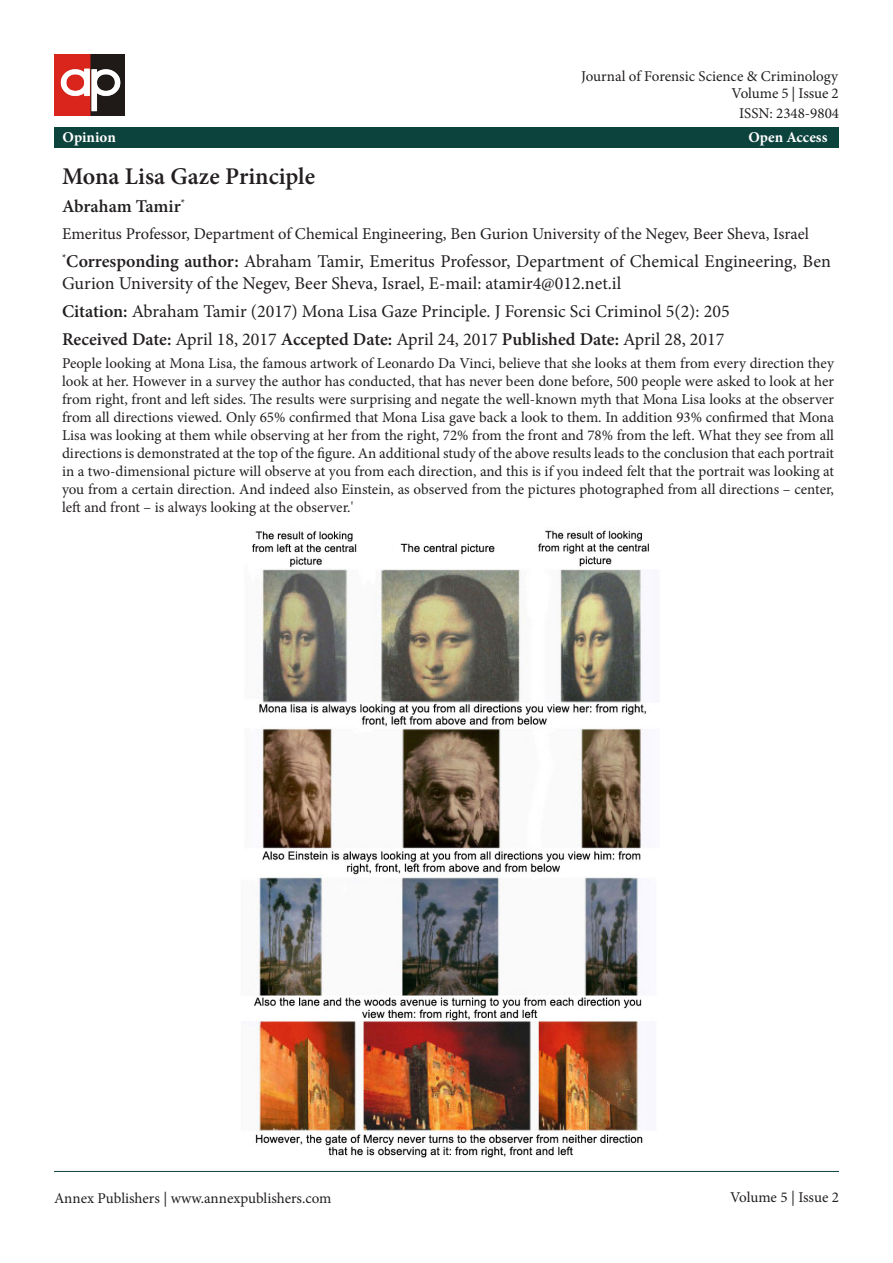
<style>
.page{position:relative;width:893px;height:1263px;background:#fff}
.page>*{position:absolute;margin:0;border:0;box-sizing:border-box;transform-origin:0 0}
.t1{font:600 24px "Minion Pro";color:#231f20}
.t2{font:18px/21.6px "Minion Pro";color:#231f20}
.t3{font:600 18px "Minion Pro";color:#231f20}
.t4{font:16.5px "Minion Pro";color:#231f20}
.t5{font:15px/18px "Minion Pro";color:#231f20;text-align:justify}
.t6{font:700 15px "Minion Pro";color:#fff}
.s1{font-weight:600}
.s2{font-weight:400}
</style>
<div class="page">
<hr style="left:54px;top:1171px;width:785px;height:1px;background:#0d433d">
<img style="left:54px;top:54px;width:71px;height:62px">
<div style="left:54px;top:127px;width:785px;height:20px;background:#0d433d"></div>
<img style="left:252px;top:530px;width:397px;height:628px">
<p class="t5" style="left:581px;top:67px;width:259px">Journal of Forensic Science &amp; Criminology</p>
<p class="t5" style="left:739px;top:104px;width:101px">ISSN: 2348-9804</p>
<p class="t5" style="left:732px;top:85px;width:109px">Volume 5 | Issue 2</p>
<p class="t6" style="left:63px;top:127px;width:55px">Opinion</p>
<p class="t6" style="left:748px;top:127px;width:81px">Open Access</p>
<p class="t1" style="left:62px;top:160px;width:255px">Mona Lisa Gaze Principle</p>
<p class="t3" style="left:62px;top:194px;width:124px">Abraham Tamir<sup>*</sup></p>
<p class="t4" style="left:62px;top:223px;width:748px">Emeritus Professor, Department of Chemical Engineering, Ben Gurion University of the Negev, Beer Sheva, Israel</p>
<p class="t2" style="left:62px;top:251px;width:770px"><sup>*</sup><span class="s1">Corresponding author:</span> Abraham Tamir, Emeritus Professor, Department of Chemical Engineering, Ben<br>Gurion University of the Negev, Beer Sheva, Israel, E-mail: atamir4@012.net.il</p>
<p class="t2" style="left:62px;top:300px;width:669px"><span class="s1">Citation:</span> Abraham Tamir (2017) Mona Lisa Gaze Principle. J Forensic Sci Criminol 5(2): 205</p>
<p class="t3" style="left:62px;top:326px;width:664px">Received Date: <span class="s2">April 18, 2017</span> Accepted Date: <span class="s2">April 24, 2017</span> Published Date: <span class="s2">April 28, 2017</span></p>
<p class="t5" style="left:62px;top:354px;width:773px">People looking at Mona Lisa, the famous artwork of Leonardo Da Vinci, believe that she looks at them from every direction they look at her. However in a survey the author has conducted, that has never been done before, 500 people were asked to look at her from right, front and left sides. The results were surprising and negate the well-known myth that Mona Lisa looks at the observer from all directions viewed. Only 65% confirmed that Mona Lisa gave back a look to them. In addition 93% confirmed that Mona Lisa was looking at them while observing at her from the right, 72% from the front and 78% from the left. What they see from all directions is demonstrated at the top of the figure. An additional study of the above results leads to the conclusion that each portrait in a two-dimensional picture will observe at you from each direction, and this is if you indeed felt that the portrait was looking at you from a certain direction. And indeed also Einstein, as observed from the pictures photographed from all directions – center, left and front – is always looking at the observer.'</p>
<p class="t5" style="left:54px;top:1189px;width:279px">Annex Publishers | www.annexpublishers.com</p>
<p class="t5" style="left:730px;top:1188px;width:110px">Volume 5 | Issue 2</p>
</div>
